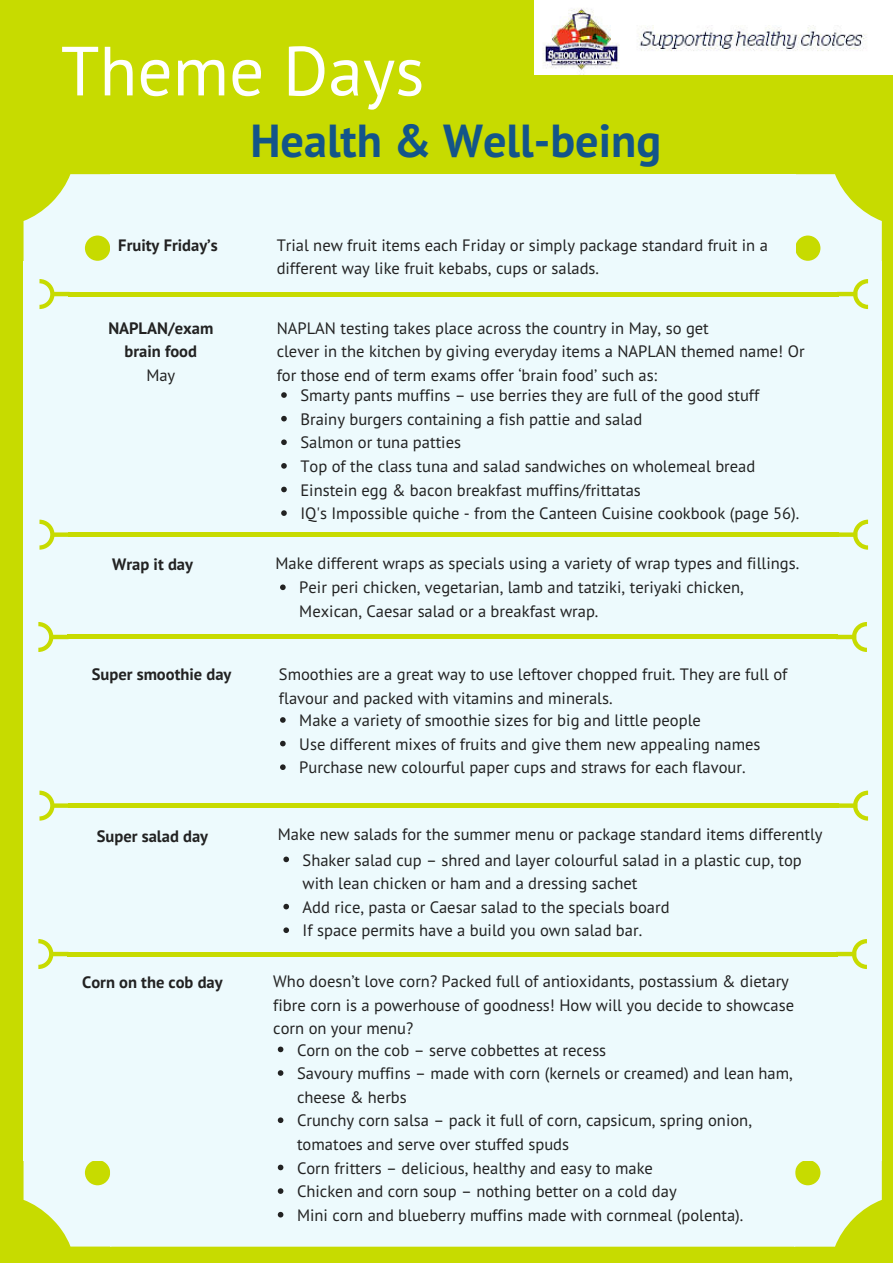
<style>
.page{position:relative;width:893px;height:1263px;background:#fff}
.page>*{position:absolute;margin:0;border:0;box-sizing:border-box;transform-origin:0 0}
.t1{font:69.45px "PT Sans";color:#fff}
.t2{font:700 46.35px "PT Sans";color:#135589}
.t3{font:16.5px/23.5px "PT Sans";color:#222}
.t4{font:700 16.5px/23.5px "PT Sans";color:#222;text-align:center}
</style>
<div class="page">
<div style="left:0;top:0;width:892px;height:1262px;background:#c7db00"></div>
<svg style="left:24px;top:174px;width:86px;height:87px"></svg>
<div style="left:24px;top:261px;width:87px;height:899px;background:#edfafd"></div>
<svg style="left:24px;top:1160px;width:86px;height:86px"></svg>
<svg style="left:795px;top:1160px;width:86px;height:86px"></svg>
<div style="left:110px;top:1160px;width:685px;height:86px;background:#edfafd"></div>
<div style="left:110px;top:261px;width:685px;height:899px;background:#edfafd"></div>
<div style="left:110px;top:174px;width:685px;height:88px;background:#edfafd"></div>
<div style="left:794px;top:261px;width:87px;height:899px;background:#edfafd"></div>
<svg style="left:795px;top:174px;width:86px;height:87px"></svg>
<svg style="left:280px;top:717px;width:6px;height:6px"></svg>
<svg style="left:280px;top:741px;width:6px;height:5px"></svg>
<svg style="left:280px;top:764px;width:6px;height:6px"></svg>
<div style="left:68px;top:532px;width:770px;height:5px;background:#c7db00"></div>
<svg style="left:838px;top:520px;width:30px;height:30px"></svg>
<svg style="left:39px;top:520px;width:29px;height:30px"></svg>
<hr style="left:67px;top:635px;width:770px;height:4px;background:#c7db00">
<svg style="left:836px;top:622px;width:30px;height:30px"></svg>
<svg style="left:38px;top:622px;width:31px;height:30px"></svg>
<hr style="left:67px;top:952px;width:770px;height:4px;background:#c7db00">
<svg style="left:836px;top:939px;width:30px;height:30px"></svg>
<svg style="left:38px;top:939px;width:31px;height:30px"></svg>
<div style="left:68px;top:803px;width:770px;height:5px;background:#c7db00"></div>
<svg style="left:838px;top:790px;width:30px;height:30px"></svg>
<svg style="left:39px;top:790px;width:29px;height:30px"></svg>
<svg style="left:280px;top:584px;width:6px;height:6px"></svg>
<svg style="left:283px;top:856px;width:6px;height:6px"></svg>
<svg style="left:283px;top:904px;width:6px;height:5px"></svg>
<svg style="left:283px;top:927px;width:6px;height:6px"></svg>
<svg style="left:278px;top:1046px;width:5px;height:6px"></svg>
<svg style="left:278px;top:1070px;width:5px;height:6px"></svg>
<svg style="left:278px;top:1117px;width:5px;height:6px"></svg>
<svg style="left:278px;top:1164px;width:5px;height:6px"></svg>
<svg style="left:278px;top:1188px;width:5px;height:6px"></svg>
<svg style="left:278px;top:1212px;width:5px;height:5px"></svg>
<img style="left:534px;top:0;width:358px;height:74px">
<hr style="left:68px;top:292px;width:770px;height:4px;background:#c7db00">
<svg style="left:837px;top:279px;width:31px;height:30px"></svg>
<svg style="left:39px;top:279px;width:31px;height:30px"></svg>
<svg style="left:281px;top:392px;width:6px;height:6px"></svg>
<svg style="left:281px;top:416px;width:6px;height:5px"></svg>
<svg style="left:281px;top:439px;width:6px;height:6px"></svg>
<svg style="left:281px;top:463px;width:6px;height:6px"></svg>
<svg style="left:281px;top:487px;width:6px;height:5px"></svg>
<svg style="left:281px;top:510px;width:6px;height:6px"></svg>
<h1 class="t1" style="left:61px;top:25px;width:365px">Theme Days</h1>
<h2 class="t2" style="left:250px;top:110px;width:412px">Health &amp; Well-being</h2>
<p class="t4" style="left:118px;top:233px;width:101px">Fruity Friday’s</p>
<p class="t3" style="left:277px;top:233px;width:493px">Trial new fruit items each Friday or simply package standard fruit in a different way like fruit kebabs, cups or salads.</p>
<p class="t4" style="left:108px;top:316px;width:106px">NAPLAN/exam brain food</p>
<p class="t3" style="left:146px;top:363px;width:30px">May</p>
<p class="t3" style="left:277px;top:316px;width:529px">NAPLAN testing takes place across the country in May, so get<br>clever in the kitchen by giving everyday items a NAPLAN themed name! Or for those end of term exams offer ‘brain food’ such as:</p>
<p class="t3" style="left:300px;top:383px;width:500px">Smarty pants muffins – use berries they are full of the good stuff Brainy burgers containing a fish pattie and salad<br>Salmon or tuna patties<br>Top of the class tuna and salad sandwiches on wholemeal bread Einstein egg &amp; bacon breakfast muffins/frittatas<br>IQ's Impossible quiche - from the Canteen Cuisine cookbook (page 56).</p>
<p class="t4" style="left:112px;top:552px;width:82px">Wrap it day</p>
<p class="t3" style="left:275px;top:551px;width:525px">Make different wraps as specials using a variety of wrap types and fillings.</p>
<p class="t3" style="left:299px;top:575px;width:446px">Peir peri chicken, vegetarian, lamb and tatziki, teriyaki chicken,<br>Mexican, Caesar salad or a breakfast wrap.</p>
<p class="t4" style="left:92px;top:662px;width:141px">Super smoothie day</p>
<p class="t3" style="left:279px;top:662px;width:510px">Smoothies are a great way to use leftover chopped fruit. They are full of flavour and packed with vitamins and minerals.</p>
<p class="t3" style="left:299px;top:708px;width:463px">Make a variety of smoothie sizes for big and little people<br>Use different mixes of fruits and give them new appealing names<br>Purchase new colourful paper cups and straws for each flavour.</p>
<p class="t4" style="left:97px;top:824px;width:113px">Super salad day</p>
<p class="t3" style="left:278px;top:822px;width:546px">Make new salads for the summer menu or package standard items differently</p>
<p class="t3" style="left:302px;top:847px;width:500px">Shaker salad cup – shred and layer colourful salad in a plastic cup, top with lean chicken or ham and a dressing sachet<br>Add rice, pasta or Caesar salad to the specials board<br>If space permits have a build you own salad bar.</p>
<p class="t4" style="left:82px;top:970px;width:142px">Corn on the cob day</p>
<p class="t3" style="left:273px;top:969px;width:522px">Who doesn’t love corn? Packed full of antioxidants, postassium &amp; dietary fibre corn is a powerhouse of goodness! How will you decide to showcase corn on your menu?</p>
<p class="t3" style="left:297px;top:1037px;width:497px">Corn on the cob – serve cobbettes at recess<br>Savoury muffins – made with corn (kernels or creamed) and lean ham, cheese &amp; herbs<br>Crunchy corn salsa – pack it full of corn, capsicum, spring onion, tomatoes and serve over stuffed spuds<br>Corn fritters – delicious, healthy and easy to make<br>Chicken and corn soup – nothing better on a cold day<br>Mini corn and blueberry muffins made with cornmeal (polenta).</p>
</div>
